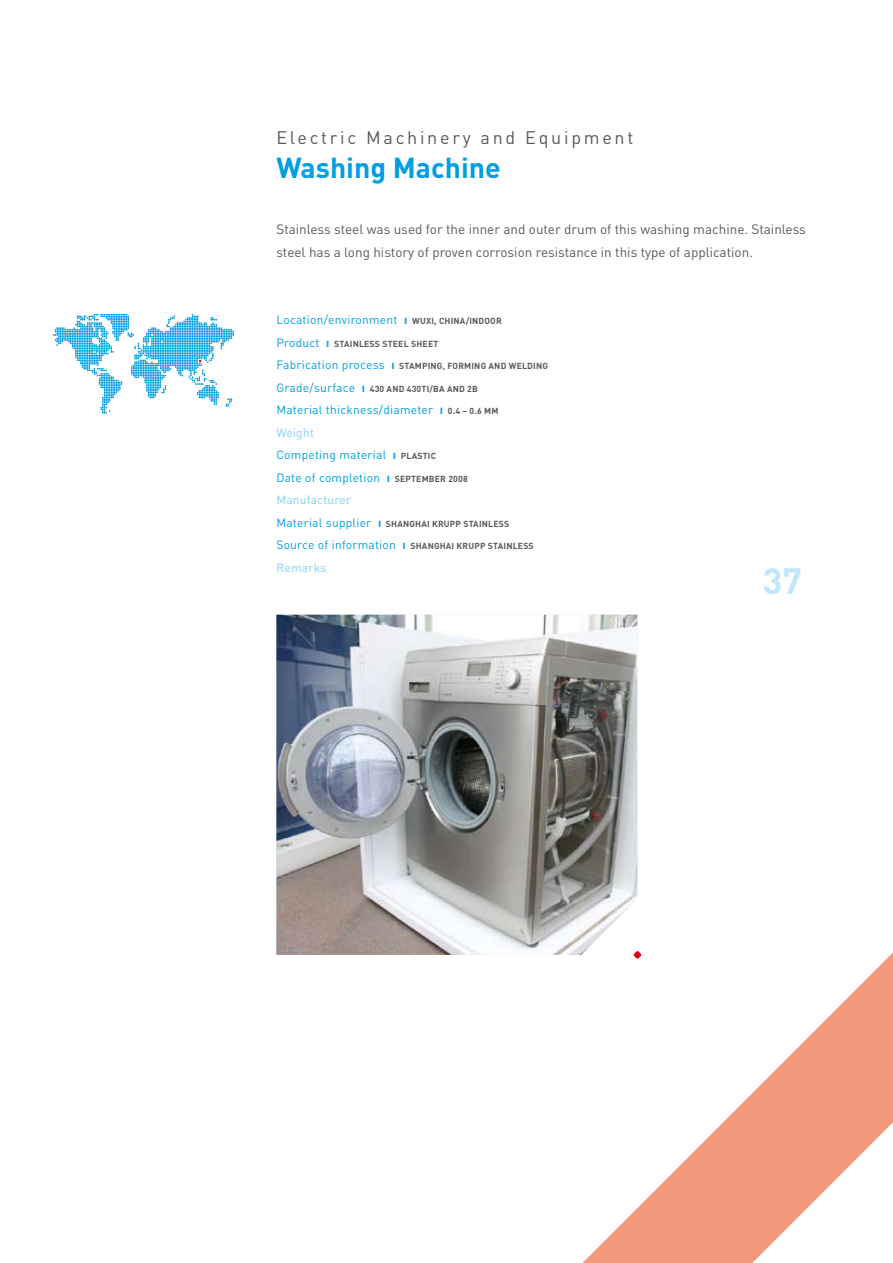
<style>
.page{position:relative;width:893px;height:1263px;background:#fff}
.page>*{position:absolute;margin:0;border:0;box-sizing:border-box;transform-origin:0 0}
.t1{font:700 36px "DIN";color:#c1e6fb}
.t2{font:700 28.5px "DIN";color:#009ee3}
.t3{font:18px "DIN";letter-spacing:.15em;color:#575b5b}
.t4{font:13.5px/22.5px "DIN";color:#575b5b}
.t5{font:12px/22.5px "DIN";letter-spacing:.02em;color:#009ee3}
.t6{font:12px "DIN";letter-spacing:.02em;color:#81d0f5}
.t7{font:700 8.7px "DIN";letter-spacing:.02em;color:#575b5b}
.s1{font-weight:700}
.s2{font-weight:700;font-size:8.7px;color:#575b5b}
.s3{font-weight:400;font-size:12px;color:#009ee3}
.s4{font-size:12px;color:#009ee3}
.s5{color:#81d0f5}
</style>
<div class="page">
<svg style="left:582px;top:782px;width:311px;height:481px"></svg>
<img style="left:276px;top:615px;width:361px;height:340px">
<svg style="left:633px;top:950px;width:9px;height:9px"></svg>
<svg style="left:53px;top:314px;width:181px;height:99px"></svg>
<h3 class="t3" style="left:276px;top:127px;width:358px">Electric Machinery and Equipment</h3>
<h2 class="t2" style="left:276px;top:149px;width:226px">WASHING MACHINE</h2>
<h3 class="t4" style="left:276px;top:218px;width:531px">Stainless steel was used for the inner and outer drum of this washing machine. Stainless steel has a long history of proven corrosion resistance in this type of application.</h3>
<h3 class="t5" style="left:276px;top:309px;width:227px">Location/environment <span class="s1">I</span> <span class="s2">WUXI, CHINA/I NDOOR</span></h3>
<p class="t7" style="left:276px;top:338px;width:163px"><span class="s3">Product</span> <span class="s4">I</span> STAINLESS STEEL SHEET</p>
<p class="t7" style="left:276px;top:360px;width:273px"><span class="s3">Fabrication process</span> <span class="s4">I</span> STAM PING, FORM ING AND WELDING</p>
<p class="t7" style="left:276px;top:383px;width:202px"><span class="s3">Grade/surface</span> <span class="s4">I</span> 430 AND 430TI/BA AND 2B</p>
<h3 class="t5" style="left:276px;top:399px;width:216px">Material thickness/diameter <span class="s1">I</span> <span class="s2">0.4 – 0.6 MM<br></span><span class="s5">Weight<br></span>Competing material <span class="s1">I</span> <span class="s2">PLASTIC<br></span>Date of completion <span class="s1">I</span> <span class="s2">SEPTEM BER 2008<br></span><span class="s5">Manufacturer</span></h3>
<p class="t7" style="left:276px;top:518px;width:234px"><span class="s3">Material supplier</span> <span class="s4">I</span> SHANGHAI KRUPP STAINLESS</p>
<p class="t7" style="left:276px;top:540px;width:259px"><span class="s3">Source of information</span> <span class="s4">I</span> SHANGHAI KRUPP STAINLESS</p>
<h3 class="t6" style="left:276px;top:560px;width:51px">Remarks</h3>
<h1 class="t1" style="left:763px;top:557px;width:41px">37</h1>
</div>
